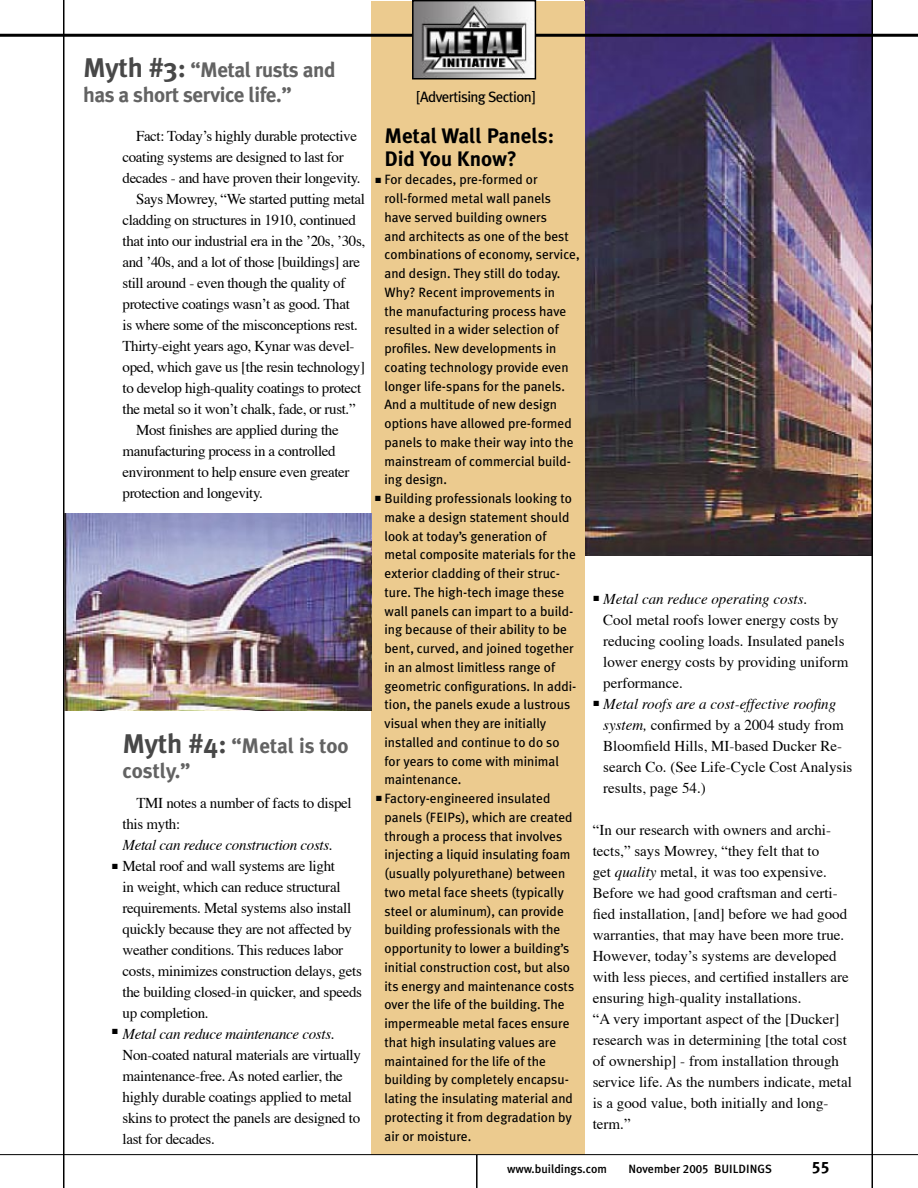
<style>
.page{position:relative;width:918px;height:1188px;background:#fff}
.page>*{position:absolute;margin:0;border:0;box-sizing:border-box;transform-origin:0 0}
.t1{font:700 21px/25.2px "Meta Plus";letter-spacing:-.02em;color:#636363}
.t2{font:700 21px/22.2px "Meta Plus";color:#000}
.t3{font:700 21px/25.2px "Meta Plus";color:#636363}
.t4{font:16.5px "Meta Plus Bold Caps";color:#000}
.t5{font:15px/21px "Times";letter-spacing:-.02em;color:#000}
.t6{font:15px/21px "Times";color:#000}
.t7{font:italic 15px "Times";letter-spacing:-.02em;color:#000}
.t8{font:15px "Meta Plus";letter-spacing:-.04em;color:#000}
.t9{font:13.5px/18.8px "Meta Plus";color:#000}
.t10{font:500 12px "Meta Plus";color:#000}
.t11{font:7.5px "Zapf Dingbats ITC";color:#000}
.s1{font-size:27px;color:#484848}
.s2{font-style:italic}
.s3{font-family:"Meta Plus Medium Caps";font-weight:400}
</style>
<div class="page">
<hr style="left:476px;top:0;width:2px;height:1188px;background:#000">
<img style="left:585px;top:0;width:287px;height:556px">
<div style="left:372px;top:1px;width:213px;height:1153px;background:#eccb8f"></div>
<img style="left:65px;top:514px;width:306px;height:196px">
<hr style="left:0;top:34px;width:918px;height:3px;background:#000">
<hr style="left:872px;top:0;width:1px;height:1188px;background:#000">
<hr style="left:63px;top:0;width:1px;height:1188px;background:#000">
<hr style="left:0;top:1154px;width:918px;height:1px;background:#000">
<img style="left:415px;top:3px;width:118px;height:73px">
<div style="left:412px;top:0;width:124px;height:79px;border:2px solid #000"></div>
<h1 class="t1" style="left:83px;top:57px;width:254px"><span class="s1">Myth #3:</span> “Metal rusts and has a short service life.”</h1>
<p class="t5" style="left:136px;top:126px;width:223px">Fact: Todayʼs highly durable protective</p>
<p class="t5" style="left:123px;top:147px;width:223px">coating systems are designed to last for</p>
<p class="t5" style="left:123px;top:168px;width:240px">decades - and have proven their longevity.</p>
<p class="t5" style="left:136px;top:189px;width:230px">Says Mowrey, “We started putting metal</p>
<p class="t5" style="left:123px;top:210px;width:235px">cladding on structures in 1910, continued</p>
<p class="t5" style="left:123px;top:231px;width:244px">that into our industrial era in the ʼ20s, ʼ30s,</p>
<p class="t5" style="left:123px;top:252px;width:239px">and ʼ40s, and a lot of those [buildings] are</p>
<p class="t5" style="left:123px;top:273px;width:224px">still around - even though the quality of</p>
<p class="t5" style="left:123px;top:294px;width:229px">protective coatings wasnʼt as good. That</p>
<p class="t5" style="left:123px;top:315px;width:237px">is where some of the misconceptions rest.</p>
<p class="t5" style="left:123px;top:336px;width:233px">Thirty-eight years ago, Kynar was devel-</p>
<p class="t5" style="left:123px;top:357px;width:244px">oped, which gave us [the resin technology]</p>
<p class="t5" style="left:123px;top:378px;width:240px">to develop high-quality coatings to protect</p>
<p class="t5" style="left:123px;top:399px;width:235px">the metal so it wonʼt chalk, fade, or rust.”</p>
<p class="t5" style="left:136px;top:420px;width:204px">Most finishes are applied during the</p>
<p class="t5" style="left:123px;top:441px;width:215px">manufacturing process in a controlled</p>
<p class="t5" style="left:123px;top:462px;width:228px">environment to help ensure even greater</p>
<p class="t5" style="left:123px;top:483px;width:142px">protection and longevity.</p>
<h1 class="t3" style="left:123px;top:733px;width:228px"><span class="s1">Myth #4:</span> “Metal is too costly.”</h1>
<p class="t5" style="left:123px;top:794px;width:231px;text-indent:14px">TMI notes a number of facts to dispel this myth:</p>
<p class="t7" style="left:123px;top:836px;width:212px">Metal can reduce construction costs.</p>
<p class="t5" style="left:123px;top:857px;width:241px">Metal roof and wall systems are light<br>in weight, which can reduce structural requirements. Metal systems also install quickly because they are not affected by weather conditions. This reduces labor costs, minimizes construction delays, gets the building closed-in quicker, and speeds up completion.<br><span class="s2">Metal can reduce maintenance costs</span>.<br>Non-coated natural materials are virtually maintenance-free. As noted earlier, the highly durable coatings applied to metal skins to protect the panels are designed to last for decades.</p>
<p class="t11" style="left:112px;top:863px;width:7px">■</p>
<p class="t11" style="left:112px;top:1028px;width:7px">■</p>
<p class="t8" style="left:417px;top:88px;width:120px">[Advertising Section]</p>
<h1 class="t2" style="left:385px;top:125px;width:171px">Metal Wall Panels:<br>Did You Know?</h1>
<p class="t9" style="left:385px;top:170px;width:197px">For decades, pre-formed or roll-formed metal wall panels have served building owners<br>and architects as one of the best combinations of economy, service, and design. They still do today.<br>Why? Recent improvements in<br>the manufacturing process have resulted in a wider selection of profiles. New developments in coating technology provide even longer life-spans for the panels.<br>And a multitude of new design options have allowed pre-formed panels to make their way into the mainstream of commercial build&shy;ing design.<br>Building professionals looking to make a design statement should look at today’s generation of metal composite materials for the exterior cladding of their struc&shy;ture. The high-tech image these wall panels can impart to a build&shy;ing because of their ability to be bent, curved, and joined together in an almost limitless range of geometric configurations. In addi&shy;tion, the panels exude a lustrous visual when they are initially installed and continue to do so<br>for years to come with minimal maintenance.<br>Factory-engineered insulated panels (FEIPs), which are created through a process that involves injecting a liquid insulating foam (usually polyurethane) between two metal face sheets (typically steel or aluminum), can provide building professionals with the opportunity to lower a building’s initial construction cost, but also its energy and maintenance costs over the life of the building. The impermeable metal faces ensure that high insulating values are maintained for the life of the building by completely encapsu&shy;lating the insulating material and protecting it from degradation by air or moisture.</p>
<p class="t11" style="left:375px;top:177px;width:7px">■</p>
<p class="t11" style="left:375px;top:495px;width:7px">■</p>
<p class="t11" style="left:376px;top:795px;width:7px">■</p>
<p class="t6" style="left:603px;top:589px;width:247px"><span class="s2">Metal can reduce operating costs</span>.<br>Cool metal roofs lower energy costs by reducing cooling loads. Insulated panels lower energy costs by providing uniform performance.</p>
<p class="t6" style="left:603px;top:694px;width:251px"><span class="s2">Metal roofs are a cost-effective roofing system,</span> confirmed by a 2004 study from Bloomfield Hills, MI-based Ducker Re&shy;search Co. (See Life-Cycle Cost Analysis results, page 54.)</p>
<p class="t6" style="left:593px;top:820px;width:261px">“In our research with owners and archi&shy;tects,” says Mowrey, “they felt that to<br>get <span class="s2">quality</span> metal, it was too expensive.<br>Before we had good craftsman and certi&shy;fied installation, [and] before we had good warranties, that may have been more true.<br>However, todayʼs systems are developed with less pieces, and certified installers are ensuring high-quality installations.<br>“A very important aspect of the [Ducker] research was in determining [the total cost of ownership] - from installation through service life. As the numbers indicate, metal is a good value, both initially and long&shy;term.”</p>
<p class="t11" style="left:594px;top:595px;width:7px">■</p>
<p class="t11" style="left:594px;top:700px;width:7px">■</p>
<p class="t10" style="left:507px;top:1162px;width:101px">www.buildings.com</p>
<p class="t10" style="left:629px;top:1162px;width:145px">November <span class="s3">2005</span> BUILDINGS</p>
<p class="t4" style="left:812px;top:1158px;width:19px">55</p>
</div>
